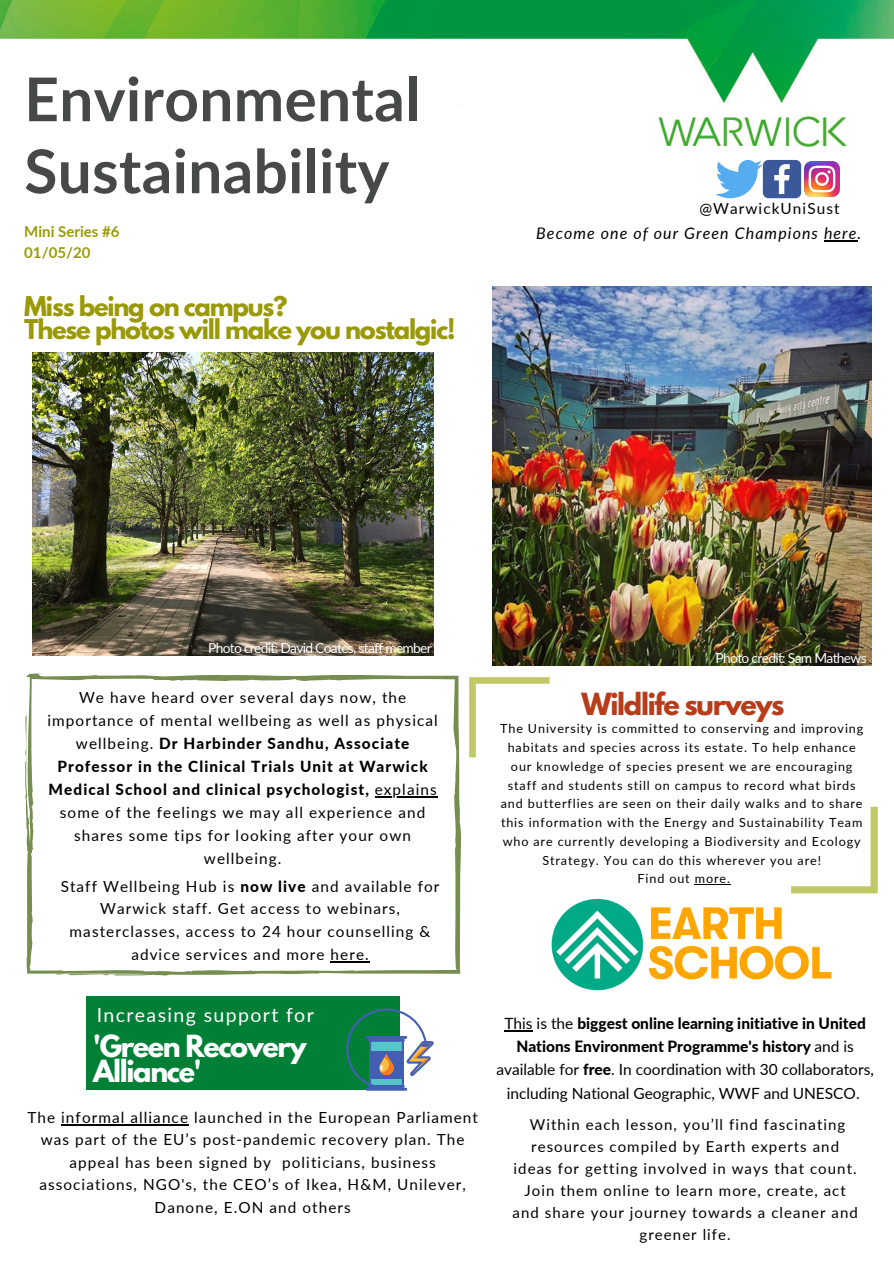
<style>
.page{position:relative;width:894px;height:1264px;background:#fff}
.page>*{position:absolute;margin:0;border:0;box-sizing:border-box;transform-origin:0 0}
.t1{font:700 60.3px/72px "Lato";letter-spacing:.005em;color:#474848}
.t2{font:700 27px/24.9px "League Spartan";letter-spacing:-.05em;color:#fff}
.t3{font:700 27px "League Spartan";letter-spacing:-.05em;color:#b83c19}
.t4{font:700 24.15px/22.5px "League Spartan";letter-spacing:-.05em;color:#9a9a08}
.t5{font:19.5px "Lato";letter-spacing:.07em;color:#fff}
.t6{font:italic 15.9px "Lato";letter-spacing:.07em;color:#000}
.t7{font:15.45px/23.2px "Lato";color:#000;text-align:center}
.t8{font:15.3px/23px "Lato";letter-spacing:.07em;color:#000;text-align:center}
.t9{font:15px/22px "Lato";letter-spacing:.07em;color:#000;text-align:center}
.t10{font:700 15px/20.2px "Lato";color:#9a9a08}
.t11{font:13.8px "Lato";letter-spacing:-.05em;color:#fff}
.t12{font:12.6px/18.8px "Lato";letter-spacing:.07em;color:#000;text-align:center}
.s1{font-weight:800}
</style>
<div class="page">
<img style="left:0;top:0;width:893px;height:1126px">
<svg style="left:23px;top:673px;width:439px;height:302px"></svg>
<div style="left:86px;top:996px;width:313px;height:93px;background:#008037"></div>
<hr style="left:365px;top:1087px;width:42px;height:3px;background:#445eb4">
<svg style="left:346px;top:1008px;width:87px;height:81px"></svg>
<img style="left:804px;top:162px;width:35px;height:35px">
<svg style="left:715px;top:160px;width:86px;height:38px"></svg>
<img style="left:33px;top:353px;width:401px;height:303px">
<img style="left:492px;top:286px;width:379px;height:380px">
<svg style="left:469px;top:677px;width:80px;height:80px"></svg>
<svg style="left:790px;top:806px;width:87px;height:87px"></svg>
<img style="left:549px;top:898px;width:284px;height:97px">
<hr style="left:374px;top:795px;width:63px;height:2px;background:#000">
<hr style="left:330px;top:961px;width:40px;height:1px;background:#000">
<hr style="left:61px;top:1124px;width:128px;height:1px;background:#000">
<hr style="left:823px;top:240px;width:34px;height:1px;background:#000">
<svg style="left:504px;top:1030px;width:28px;height:1px"></svg>
<hr style="left:694px;top:884px;width:36px;height:1px;background:#000">
<h1 class="t1" style="left:24px;top:62px;width:397px">Environmental<br>Sustainability</h1>
<p class="t10" style="left:24px;top:221px;width:97px">Mini Series #6<br>01/05/20</p>
<h3 class="t4" style="left:24px;top:298px;width:432px">Miss being on campus?<br>These photos will make you nostalgic!</h3>
<p class="t8" style="left:699px;top:196px;width:142px">@WarwickUniSust</p>
<p class="t6" style="left:536px;top:223px;width:326px">Become one of our Green Champions here.</p>
<p class="t11" style="left:208px;top:639px;width:225px">Photo credit: David Coates, staff member</p>
<p class="t8" style="left:48px;top:685px;width:391px">We have heard over several days now, the importance of mental wellbeing as well as physical wellbeing. <span class="s1">Dr Harbinder Sandhu, Associate Professor in the Clinical Trials Unit at Warwick Medical School and clinical psychologist,</span> explains some of the feelings we may all experience and shares some tips for looking after your own wellbeing.</p>
<p class="t8" style="left:61px;top:874px;width:380px">Staff Wellbeing Hub is <span class="s1">now live</span> and available for Warwick staff. Get access to webinars, masterclasses, access to 24 hour counselling &amp; advice services and more here.</p>
<p class="t5" style="left:97px;top:1002px;width:219px">Increasing support for</p>
<h2 class="t2" style="left:93px;top:1037px;width:215px">'Green Recovery<br>Alliance'</h2>
<p class="t8" style="left:27px;top:1105px;width:452px;line-height:22.5px">The informal alliance launched in the European Parliament was part of the EU’s post-pandemic recovery plan. The appeal has been signed by politicians, business associations, NGO's, the CEO’s of Ikea, H&amp;M, Unilever, Danone, E.ON and others</p>
<p class="t11" style="left:715px;top:649px;width:152px">Photo credit: Sam Mathews</p>
<h2 class="t3" style="left:581px;top:690px;width:204px">Wildlife surveys</h2>
<p class="t12" style="left:500px;top:719px;width:364px">The University is committed to conserving and improving habitats and species across its estate. To help enhance our knowledge of species present we are encouraging staff and students still on campus to record what birds and butterflies are seen on their daily walks and to share this information with the Energy and Sustainability Team who are currently developing a Biodiversity and Ecology Strategy. You can do this wherever you are!<br>Find out more.</p>
<p class="t7" style="left:496px;top:1011px;width:379px">This is the <span class="s1">biggest online learning initiative in United Nations Environment Programme's history</span> and is available for <span class="s1">free</span>. In coordination with 30 collaborators, including National Geographic, WWF and UNESCO.</p>
<p class="t9" style="left:512px;top:1112px;width:347px">Within each lesson, you’ll find fascinating resources compiled by Earth experts and ideas for getting involved in ways that count.<br>Join them online to learn more, create, act and share your journey towards a cleaner and greener life.</p>
</div>
